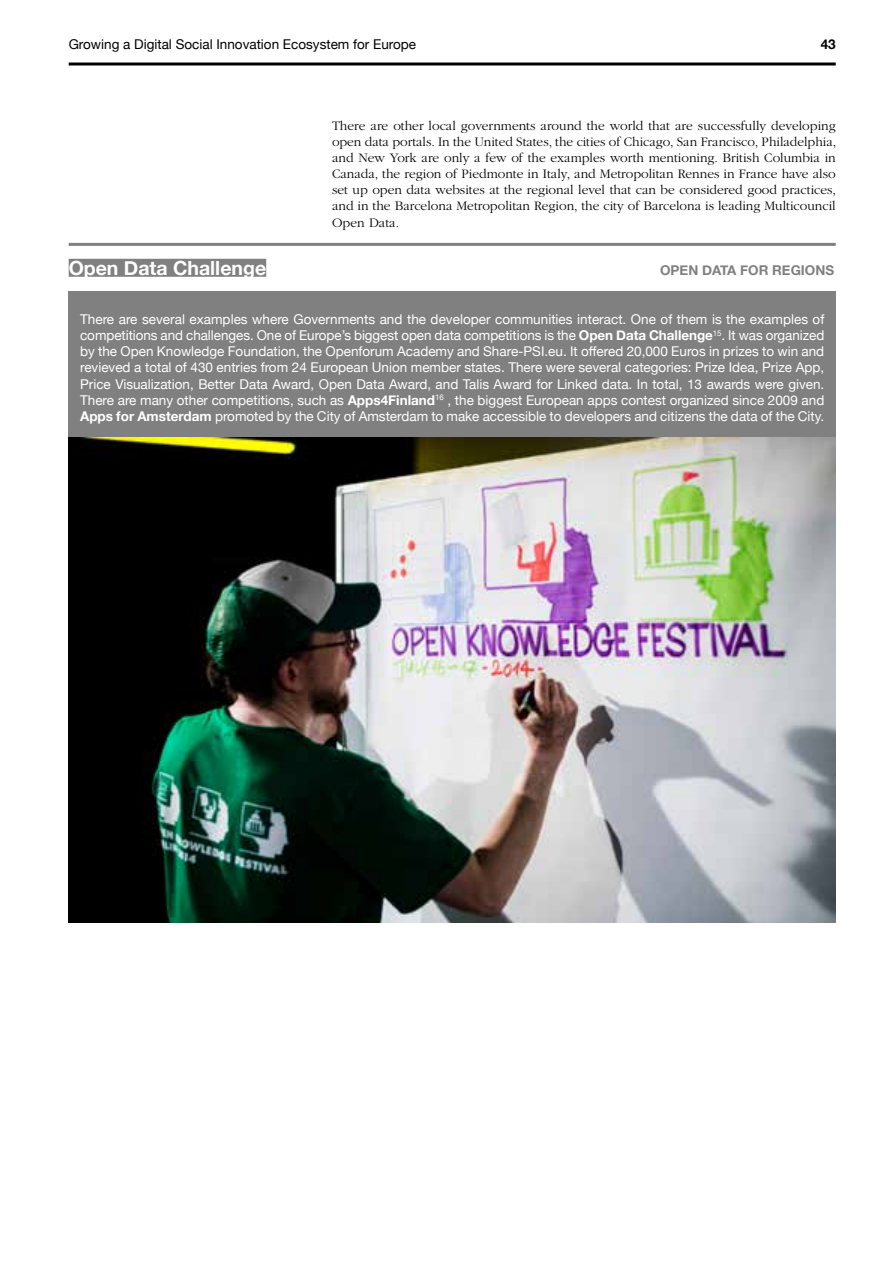
<style>
.page{position:relative;width:893px;height:1263px;background:#fff}
.page>*{position:absolute;margin:0;border:0;box-sizing:border-box;transform-origin:0 0}
.t1{font:700 19.5px "Helvetica Neue";color:#fff}
.t2{font:13.5px/16.2px "Helvetica Neue";color:#fff;text-align:justify}
.t3{font:300 13.5px/16.2px "ITC Garamond Std";color:#000;text-align:justify}
.t4{font:13.5px "Helvetica Neue";color:#000}
.t5{font:700 13.5px "Helvetica Neue";color:#808080}
.t6{font:700 13.5px "Helvetica Neue";color:#000}
.s1{font-weight:700}
</style>
<div class="page">
<hr style="left:69px;top:63px;width:767px;height:3px;background:#000">
<div style="left:69px;top:291px;width:767px;height:146px;background:#808080"></div>
<div style="left:69px;top:259px;width:197px;height:18px;background:#808080"></div>
<hr style="left:69px;top:243px;width:767px;height:3px;background:#808080">
<img style="left:69px;top:437px;width:767px;height:486px">
<p class="t4" style="left:69px;top:34px;width:349px">Growing a Digital Social Innovation Ecosystem for Europe</p>
<p class="t6" style="left:821px;top:33px;width:17px">43</p>
<p class="t3" style="left:332px;top:117px;width:506px">There are other local governments around the world that are successfully developing open data portals. In the United States, the cities of Chicago, San Francisco, Philadelphia, and New York are only a few of the examples worth mentioning. British Columbia in Canada, the region of Piedmonte in Italy, and Metropolitan Rennes in France have also set up open data websites at the regional level that can be considered good practices, and in the Barcelona Metropolitan Region, the city of Barcelona is leading Multicouncil Open Data.</p>
<h1 class="t1" style="left:69px;top:253px;width:199px">Open Data Challenge</h1>
<p class="t5" style="left:660px;top:260px;width:176px">OPEN DATA FOR REGIONS</p>
<p class="t2" style="left:80px;top:312px;width:746px">There are several examples where Governments and the developer communities interact. One of them is the examples of competitions and challenges. One of Europe’s biggest open data competitions is the <span class="s1">Open Data Challenge</span><sup>15</sup>. It was organized by the Open Knowledge Foundation, the Openforum Academy and Share-PSI.eu. It offered 20,000 Euros in prizes to win and revieved a total of 430 entries from 24 European Union member states. There were several categories: Prize Idea, Prize App, Price Visualization, Better Data Award, Open Data Award, and Talis Award for Linked data. In total, 13 awards were given.<br>There are many other competitions, such as <span class="s1">Apps4Finland</span><sup>16</sup> , the biggest European apps contest organized since 2009 and <span class="s1">Apps for Amsterdam</span> promoted by the City of Amsterdam to make accessible to developers and citizens the data of the City.</p>
</div>
